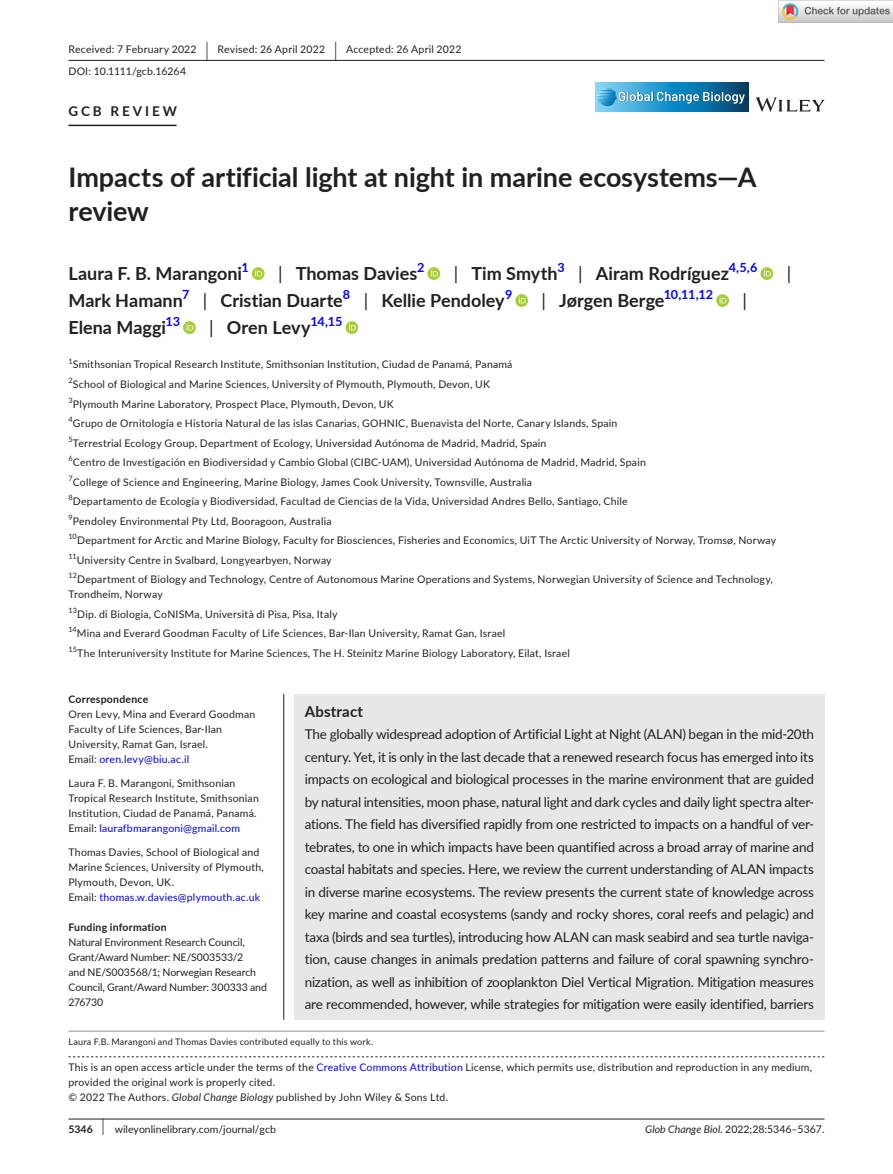
<style>
.page{position:relative;width:893px;height:1174px;background:#fff}
.page>*{position:absolute;margin:0;border:0;box-sizing:border-box;transform-origin:0 0}
.t1{font:700 27px/34.5px "Lato";letter-spacing:-.005em;color:#231f20}
.t2{font:700 18px "Lato";color:#231f20}
.t3{font:18px "Lato";color:#231f20}
.t4{font:700 15px "Lato";letter-spacing:.015em;color:#231f20}
.t5{font:13.5px/22.5px "Lato";letter-spacing:-.02em;color:#231f20;text-align:justify}
.t6{font:700 13.5px "Lato";letter-spacing:.215em;color:#231f20}
.t7{font:700 12.6px "Lato";letter-spacing:-.015em;color:#00f}
.t8{font:10.5px/19.5px "Lato";letter-spacing:.02em;color:#231f20}
.t9{font:10.5px/15px "Lato";letter-spacing:-.005em;color:#231f20}
.t10{font:10.5px "Lato";color:#231f20}
.t11{font:700 10.5px "Lato";letter-spacing:.02em;color:#231f20}
.t12{font:9px "Lato";letter-spacing:.025em;color:#231f20}
.t13{font:7.35px "Lato";color:#231f20}
.s1{font-size:19.65px}
.s2{font-weight:400}
.s3{color:#00f}
.s4{font-style:italic}
.s5{font-weight:700}
.s6{font-size:17.4px}
</style>
<div class="page">
<hr style="left:68px;top:1118px;width:756px;height:1px;background:#231f20">
<svg style="left:756px;top:97px;width:68px;height:15px"></svg>
<svg style="left:595px;top:82px;width:153px;height:29px;background:#2b8bbb"></svg>
<svg style="left:597px;top:87px;width:148px;height:19px;background:#4799c2"></svg>
<hr style="left:68px;top:60px;width:756px;height:1px;background:#231f20">
<hr style="left:68px;top:125px;width:109px;height:1px;background:#231f20">
<svg style="left:252px;top:267px;width:13px;height:13px"></svg>
<svg style="left:255px;top:269px;width:7px;height:7px"></svg>
<svg style="left:427px;top:267px;width:13px;height:13px"></svg>
<svg style="left:431px;top:269px;width:7px;height:7px"></svg>
<svg style="left:760px;top:267px;width:13px;height:13px"></svg>
<svg style="left:764px;top:269px;width:7px;height:7px"></svg>
<svg style="left:515px;top:294px;width:13px;height:13px"></svg>
<svg style="left:519px;top:296px;width:7px;height:7px"></svg>
<svg style="left:716px;top:294px;width:13px;height:13px"></svg>
<svg style="left:720px;top:296px;width:6px;height:7px"></svg>
<svg style="left:183px;top:321px;width:13px;height:13px"></svg>
<svg style="left:186px;top:323px;width:7px;height:7px"></svg>
<svg style="left:345px;top:321px;width:13px;height:13px"></svg>
<svg style="left:349px;top:323px;width:7px;height:7px"></svg>
<div style="left:294px;top:694px;width:530px;height:325px;background:#e6e7e9"></div>
<hr style="left:283px;top:694px;width:1px;height:325px;background:#231f20">
<svg style="left:68px;top:1056px;width:756px;height:1px"></svg>
<hr style="left:68px;top:1030px;width:756px;height:1px;background:#939598">
<img style="left:779px;top:0;width:114px;height:23px">
<p class="t8" style="left:68px;top:38px;width:395px;line-height:21.8px">Received: 7 February 2022 <span class="s1">|</span> Revised: 26 April 2022 <span class="s1">|</span> Accepted: 26 April 2022<br>DOI: 10.1111/gcb.16264</p>
<p class="t6" style="left:68px;top:101px;width:110px">GCB REVIEW</p>
<h1 class="t1" style="left:68px;top:159px;width:690px">Impacts of artificial light at night in marine ecosystems—A review</h1>
<h2 class="t2" style="left:68px;top:260px;width:175px">Laura F. B. Marangoni</h2>
<p class="t7" style="left:241px;top:258px;width:9px">1</p>
<h2 class="t2" style="left:278px;top:260px;width:141px"><span class="s2">|</span> Thomas Davies</h2>
<p class="t7" style="left:417px;top:258px;width:9px">2</p>
<h2 class="t2" style="left:454px;top:260px;width:105px"><span class="s2">|</span> Tim Smyth</h2>
<p class="t7" style="left:557px;top:258px;width:9px">3</p>
<h2 class="t2" style="left:578px;top:260px;width:152px"><span class="s2">|</span> Airam Rodríguez</h2>
<p class="t7" style="left:729px;top:258px;width:30px">4,5,6</p>
<h2 class="t3" style="left:787px;top:260px;width:6px">|</h2>
<h2 class="t2" style="left:68px;top:287px;width:116px">Mark Hamann</h2>
<p class="t7" style="left:182px;top:285px;width:9px">7</p>
<h2 class="t2" style="left:203px;top:287px;width:141px"><span class="s2">|</span> Cristian Duarte</h2>
<p class="t7" style="left:343px;top:285px;width:9px">8</p>
<h2 class="t2" style="left:364px;top:287px;width:143px"><span class="s2">|</span> Kellie Pendoley</h2>
<p class="t7" style="left:505px;top:285px;width:9px">9</p>
<h2 class="t2" style="left:542px;top:287px;width:124px"><span class="s2">|</span> Jørgen Berge</h2>
<p class="t7" style="left:664px;top:285px;width:51px">10,11,12</p>
<h2 class="t3" style="left:742px;top:287px;width:6px">|</h2>
<h2 class="t2" style="left:68px;top:314px;width:99px">Elena Maggi</h2>
<p class="t7" style="left:166px;top:312px;width:16px">13</p>
<h2 class="t2" style="left:209px;top:314px;width:103px"><span class="s2">|</span> Oren Levy</h2>
<p class="t7" style="left:311px;top:312px;width:33px">14,15</p>
<p class="t13" style="left:68px;top:356px;width:6px">1</p>
<p class="t8" style="left:73px;top:354px;width:441px">Smithsonian Tropical Research Institute, Smithsonian Institution, Ciudad de Panamá, Panamá</p>
<p class="t13" style="left:68px;top:375px;width:6px">2</p>
<p class="t8" style="left:73px;top:374px;width:419px">School of Biological and Marine Sciences, University of Plymouth, Plymouth, Devon, UK</p>
<p class="t13" style="left:68px;top:395px;width:6px">3</p>
<p class="t8" style="left:68px;top:393px;width:709px;text-indent:4px">Plymouth Marine Laboratory, Prospect Place, Plymouth, Devon, UK<br><sup>4</sup>Grupo de Ornitología e Historia Natural de las islas Canarias, GOHNIC, Buenavista del Norte, Canary Islands, Spain<br><sup>5</sup>Terrestrial Ecology Group, Department of Ecology, Universidad Autónoma de Madrid, Madrid, Spain<br><sup>6</sup>Centro de Investigación en Biodiversidad y Cambio Global (CIBC-UAM), Universidad Autónoma de Madrid, Madrid, Spain<br><sup>7</sup>College of Science and Engineering, Marine Biology, James Cook University, Townsville, Australia<br><sup>8</sup>Departamento de Ecología y Biodiversidad, Facultad de Ciencias de la Vida, Universidad Andres Bello, Santiago, Chile<br><sup>9</sup>Pendoley Environmental Pty Ltd, Booragoon, Australia<br><sup>10</sup>Department for Arctic and Marine Biology, Faculty for Biosciences, Fisheries and Economics, UiT The Arctic University of Norway, Tromsø, Norway <sup>11</sup>University Centre in Svalbard, Longyearbyen, Norway<br><sup>12</sup>Department of Biology and Technology, Centre of Autonomous Marine Operations and Systems, Norwegian University of Science and Technology,</p>
<p class="t8" style="left:68px;top:584px;width:503px">Trondheim, Norway<br><sup>13</sup>Dip. di Biologia, CoNISMa, Università di Pisa, Pisa, Italy<br><sup>14</sup>Mina and Everard Goodman Faculty of Life Sciences, Bar-Ilan University, Ramat Gan, Israel<br><sup>15</sup>The Interuniversity Institute for Marine Sciences, The H. Steinitz Marine Biology Laboratory, Eilat, Israel</p>
<p class="t11" style="left:68px;top:691px;width:81px">Correspondence</p>
<p class="t8" style="left:68px;top:706px;width:188px;line-height:15px">Oren Levy, Mina and Everard Goodman Faculty of Life Sciences, Bar-Ilan University, Ramat Gan, Israel.<br>Email: <span class="s3">oren.levy@biu.ac.il</span></p>
<p class="t8" style="left:68px;top:775px;width:192px;line-height:15px">Laura F. B. Marangoni, Smithsonian Tropical Research Institute, Smithsonian Institution, Ciudad de Panamá, Panamá.<br>Email: <span class="s3">laurafbmarangoni@gmail.com</span></p>
<p class="t8" style="left:68px;top:844px;width:197px;line-height:15px">Thomas Davies, School of Biological and Marine Sciences, University of Plymouth, Plymouth, Devon, UK.<br>Email: <span class="s3">thomas.w.davies@plymouth.ac.uk</span></p>
<p class="t11" style="left:68px;top:919px;width:100px">Funding information</p>
<p class="t9" style="left:68px;top:934px;width:200px">Natural Environment Research Council,<br>Grant/Award Number: NE/S003533/2<br>and NE/S003568/1; Norwegian Research<br>Council, Grant/Award Number: 300333 and<br>276730</p>
<h3 class="t4" style="left:305px;top:700px;width:60px">Abstract</h3>
<p class="t5" style="left:305px;top:722px;width:511px">The globally widespread adoption of Artificial Light at Night (ALAN) began in the mid-20th century. Yet, it is only in the last decade that a renewed research focus has emerged into its impacts on ecological and biological processes in the marine environment that are guided by natural intensities, moon phase, natural light and dark cycles and daily light spectra alter&shy;ations. The field has diversified rapidly from one restricted to impacts on a handful of ver&shy;tebrates, to one in which impacts have been quantified across a broad array of marine and coastal habitats and species. Here, we review the current understanding of ALAN impacts in diverse marine ecosystems. The review presents the current state of knowledge across key marine and coastal ecosystems (sandy and rocky shores, coral reefs and pelagic) and taxa (birds and sea turtles), introducing how ALAN can mask seabird and sea turtle naviga&shy;tion, cause changes in animals predation patterns and failure of coral spawning synchro&shy;nization, as well as inhibition of zooplankton Diel Vertical Migration. Mitigation measures are recommended, however, while strategies for mitigation were easily identified, barriers</p>
<p class="t12" style="left:68px;top:1035px;width:306px">Laura F.B. Marangoni and Thomas Davies contributed equally to this work.</p>
<p class="t8" style="left:68px;top:1059px;width:745px;line-height:15px">This is an open access article under the terms of the <span class="s3">Creative Commons Attribution</span> License, which permits use, distribution and reproduction in any medium, provided the original work is properly cited.<br>© 2022 The Authors. <span class="s4">Global Change Biology</span> published by John Wiley &amp; Sons Ltd.</p>
<p class="t10" style="left:68px;top:1121px;width:209px"><span class="s5">5346</span> <span class="s6">|</span> wileyonlinelibrary.com/journal/gcb</p>
<p class="t10" style="left:645px;top:1121px;width:181px"><span class="s4">Glob Change Biol.</span> 2022;28:5346–5367.</p>
</div>
